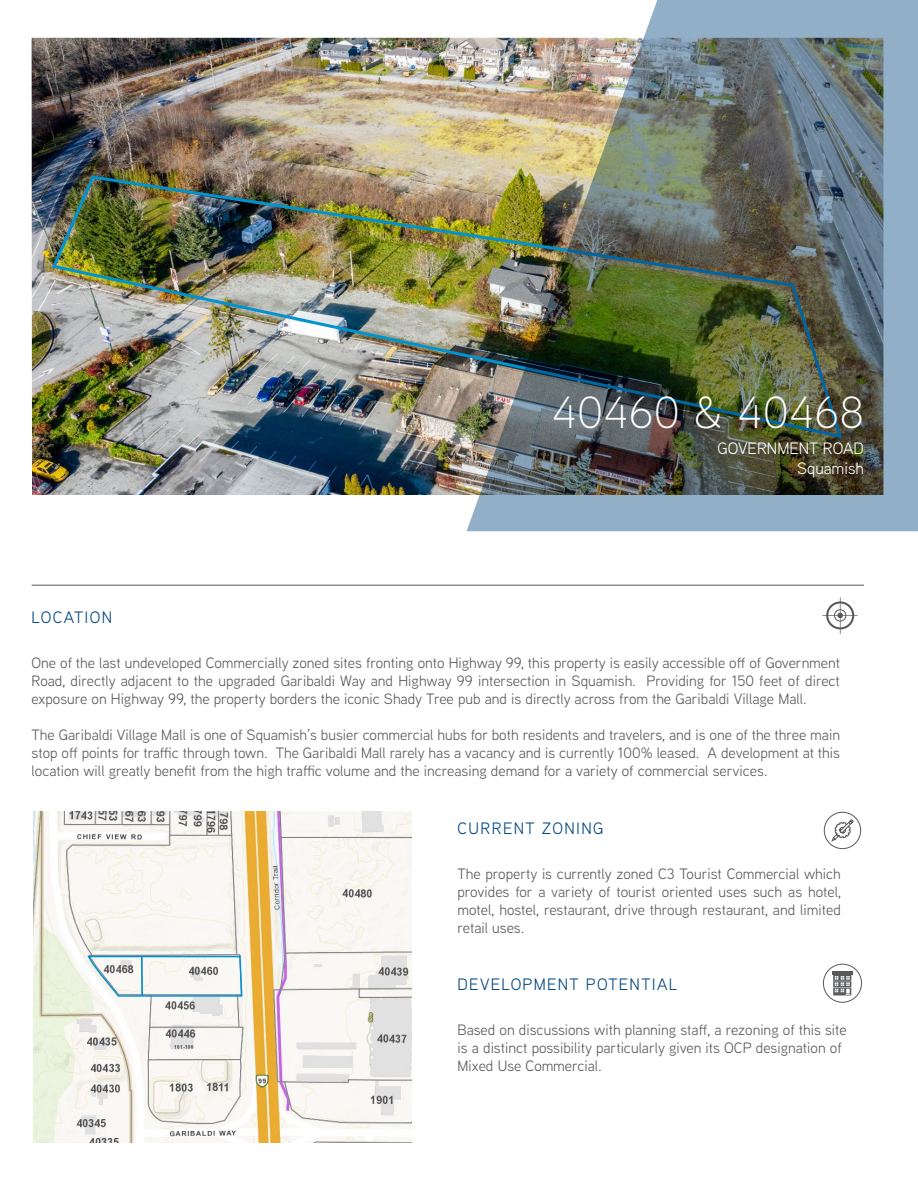
<style>
.page{position:relative;width:918px;height:1188px;background:#fff}
.page>*{position:absolute;margin:0;border:0;box-sizing:border-box;transform-origin:0 0}
.t1{font:300 45px "Aaux Next";letter-spacing:.02em;color:#fff}
.t2{font:16.5px "Aaux Next";letter-spacing:.08em;color:#00467f}
.t3{font:16.5px/19.8px "Aaux Next";color:#fff;text-align:right}
.t4{font:15px/18px "Aaux Next";color:#58595b;text-align:justify}
</style>
<div class="page">
<img style="left:32px;top:38px;width:435px;height:457px">
<svg style="left:831px;top:819px;width:23px;height:23px"></svg>
<div style="left:824px;top:812px;width:37px;height:37px;border:1px solid #58595b;border-radius:50%"></div>
<div style="left:823px;top:964px;width:39px;height:39px;border:1px solid #58595b;border-radius:50%"></div>
<svg style="left:833px;top:975px;width:18px;height:20px"></svg>
<hr style="left:832px;top:971px;width:21px;height:4px;background:#58595b">
<svg style="left:822px;top:597px;width:36px;height:37px"></svg>
<hr style="left:32px;top:585px;width:832px;height:1px;background:#58595b">
<img style="left:33px;top:812px;width:378px;height:331px">
<svg style="left:86px;top:955px;width:157px;height:42px"></svg>
<img style="left:50px;top:173px;width:417px;height:267px">
<img style="left:467px;top:0;width:451px;height:531px">
<h1 class="t1" style="left:552px;top:382px;width:313px">40460 &amp; 40468</h1>
<p class="t3" style="left:718px;top:438px;width:148px">GOVERNMENT ROAD<br>Squamish</p>
<p class="t2" style="left:32px;top:606px;width:82px">LOCATION</p>
<p class="t4" style="left:32px;top:653px;width:810px">One of the last undeveloped Commercially zoned sites fronting onto Highway 99, this property is easily accessible off of Government Road, directly adjacent to the upgraded Garibaldi Way and Highway 99 intersection in Squamish. Providing for 150 feet of direct exposure on Highway 99, the property borders the iconic Shady Tree pub and is directly across from the Garibaldi Village Mall.</p>
<p class="t4" style="left:32px;top:725px;width:810px">The Garibaldi Village Mall is one of Squamish’s busier commercial hubs for both residents and travelers, and is one of the three main stop off points for traffic through town. The Garibaldi Mall rarely has a vacancy and is currently 100% leased. A development at this location will greatly benefit from the high traffic volume and the increasing demand for a variety of commercial services.</p>
<p class="t2" style="left:458px;top:817px;width:147px">CURRENT ZONING</p>
<p class="t4" style="left:458px;top:864px;width:385px">The property is currently zoned C3 Tourist Commercial which provides for a variety of tourist oriented uses such as hotel, motel, hostel, restaurant, drive through restaurant, and limited retail uses.</p>
<p class="t2" style="left:458px;top:974px;width:221px">DEVELOPMENT POTENTIAL</p>
<p class="t4" style="left:458px;top:1021px;width:391px;text-align:left">Based on discussions with planning staff, a rezoning of this site is a distinct possibility particularly given its OCP designation of<br>Mixed Use Commercial.</p>
</div>
